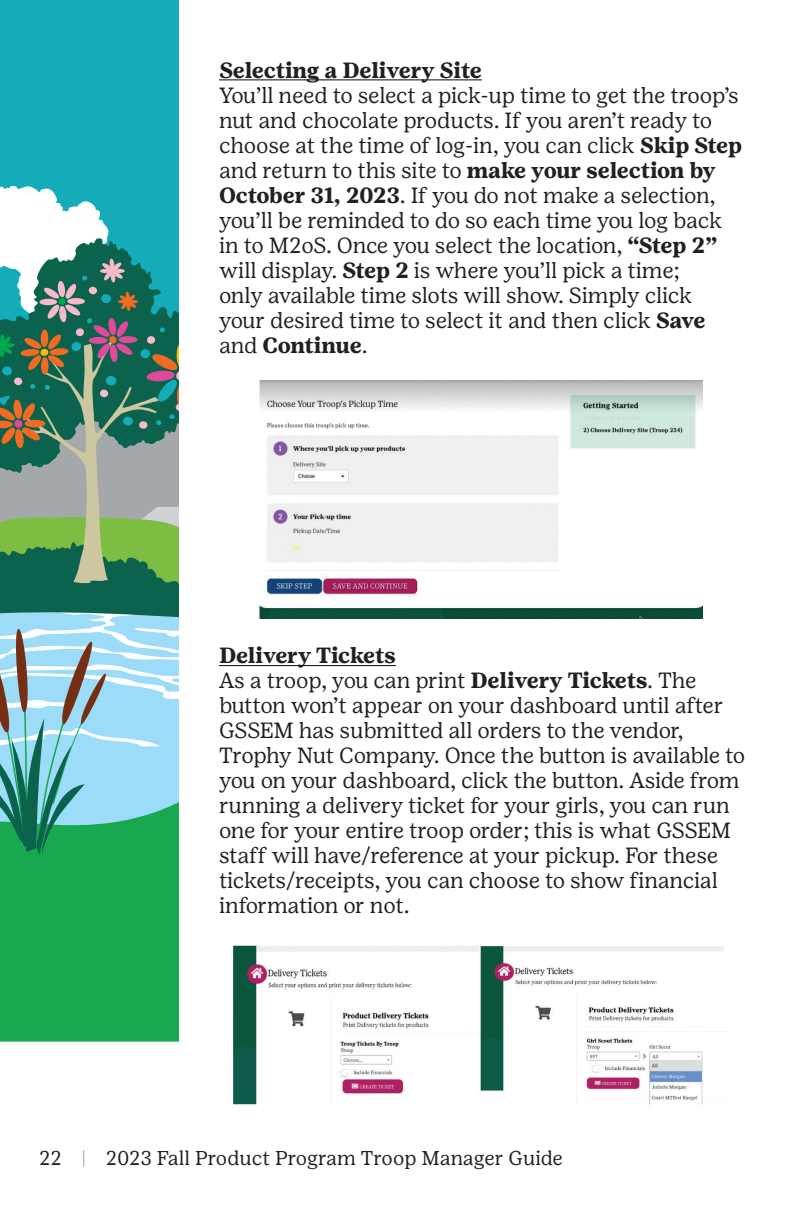
<style>
.page{position:relative;width:798px;height:1230px;background:#fff}
.page>*{position:absolute;margin:0;border:0;box-sizing:border-box;transform-origin:0 0}
.t1{font:22px/25px "Girl Scout Text";letter-spacing:-.015em;color:#231f20}
.t2{font:700 22px "Girl Scout Text";letter-spacing:-.01em;color:#231f20}
.t3{font:20px "Girl Scout Text";color:#231f20}
.s1{font-weight:700}
.s2{color:#a8a9ad}
</style>
<div class="page">
<div style="left:0;top:0;width:179px;height:186px;background:#15acba"></div>
<div style="left:0;top:855px;width:179px;height:187px;background:#18a84f"></div>
<svg style="left:0;top:186px;width:179px;height:669px;background:#6ba69a"></svg>
<hr style="left:219px;top:79px;width:263px;height:1px;background:#231f20">
<hr style="left:219px;top:665px;width:177px;height:1px;background:#231f20">
<img style="left:259px;top:381px;width:443px;height:238px">
<img style="left:234px;top:946px;width:490px;height:159px">
<svg style="left:0;top:0;width:4px;height:4px"></svg>
<p class="t2" style="left:219px;top:57px;width:264px">Selecting a Delivery Site</p>
<p class="t1" style="left:219px;top:83px;width:525px">You’ll need to select a pick-up time to get the troop’s nut and chocolate products. If you aren’t ready to choose at the time of log-in, you can click <span class="s1">Skip Step </span>and return to this site to <span class="s1">make your selection by October 31, 2023</span>. If you do not make a selection, you’ll be reminded to do so each time you log back in to M2oS. Once you select the location, <span class="s1">“Step 2” </span>will display. <span class="s1">Step 2</span> is where you’ll pick a time;<br>only available time slots will show. Simply click your desired time to select it and then click <span class="s1">Save </span>and <span class="s1">Continue</span>.</p>
<p class="t1" style="left:219px;top:643px;width:528px"><span class="s1">Delivery Tickets<br></span>As a troop, you can print <span class="s1">Delivery Tickets</span>. The button won’t appear on your dashboard until after GSSEM has submitted all orders to the vendor, Trophy Nut Company. Once the button is available to you on your dashboard, click the button. Aside from running a delivery ticket for your girls, you can run one for your entire troop order; this is what GSSEM staff will have/reference at your pickup. For these tickets/receipts, you can choose to show financial information or not.</p>
<p class="t3" style="left:39px;top:1147px;width:525px">22 <span class="s2">|</span> 2023 Fall Product Program Troop Manager Guide</p>
</div>
